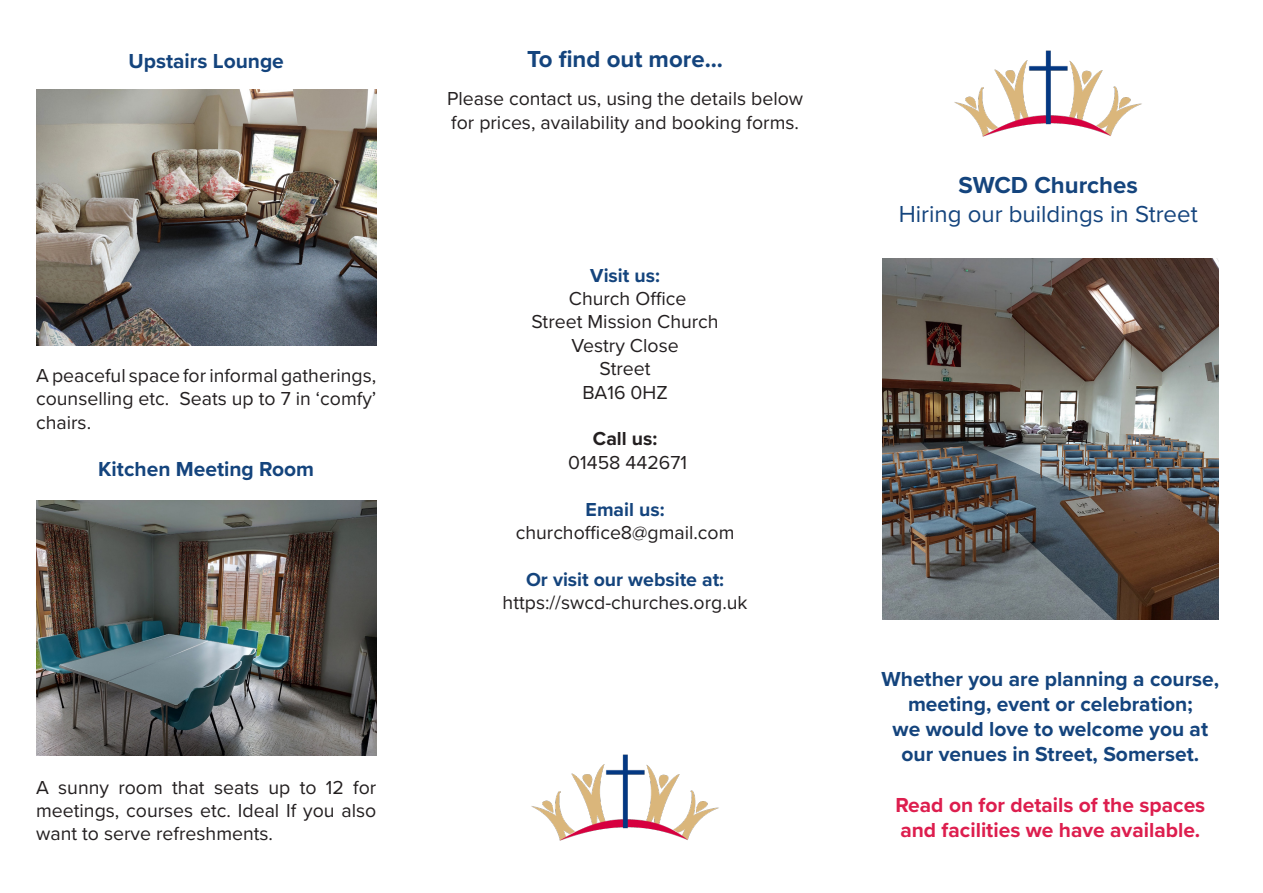
<style>
.page{position:relative;width:1263px;height:893px;background:#fff}
.page>*{position:absolute;margin:0;border:0;box-sizing:border-box;transform-origin:0 0}
.t1{font:700 24px "Proxima Nova";color:#14447d}
.t2{font:24px "Proxima Nova";color:#14447d}
.t3{font:700 21px/25.2px "Proxima Nova";color:#14447d;text-align:center}
.t4{font:700 21px/25.2px "Proxima Nova";color:#dd1e4e}
.t5{font:19.5px/23.4px "Proxima Nova";color:#231f20;text-align:justify}
.t6{font:700 19.5px "Proxima Nova";color:#14447d}
.t7{font:700 19.5px "Proxima Nova";color:#231f20}
</style>
<div class="page">
<img style="left:954px;top:50px;width:188px;height:87px">
<img style="left:882px;top:258px;width:336px;height:362px">
<img style="left:36px;top:90px;width:340px;height:255px">
<img style="left:36px;top:500px;width:340px;height:255px">
<img style="left:531px;top:754px;width:188px;height:87px">
<p class="t3" style="left:129px;top:48px;width:157px">Upstairs Lounge</p>
<p class="t5" style="left:36px;top:363px;width:342px">A peaceful space for informal gatherings, counselling etc. Seats up to 7 in ‘comfy’ chairs.</p>
<p class="t3" style="left:98px;top:456px;width:217px">Kitchen Meeting Room</p>
<p class="t5" style="left:36px;top:775px;width:342px">A sunny room that seats up to 12 for meetings, courses etc. Ideal If you also want to serve refreshments.</p>
<p class="t1" style="left:527px;top:41px;width:197px">To find out more...</p>
<p class="t5" style="left:447px;top:86px;width:358px">Please contact us, using the details below for prices, availability and booking forms.</p>
<p class="t6" style="left:590px;top:261px;width:71px">Visit us:</p>
<p class="t5" style="left:569px;top:286px;width:119px">Church Office</p>
<p class="t5" style="left:531px;top:309px;width:189px">Street Mission Church</p>
<p class="t5" style="left:571px;top:333px;width:109px">Vestry Close</p>
<p class="t5" style="left:582px;top:356px;width:87px;text-align:center">Street<br>BA16 0HZ</p>
<p class="t7" style="left:593px;top:424px;width:66px">Call us:</p>
<p class="t5" style="left:568px;top:450px;width:120px">01458 442671</p>
<p class="t6" style="left:586px;top:495px;width:80px">Email us:</p>
<p class="t5" style="left:516px;top:520px;width:220px">churchoffice8@gmail.com</p>
<p class="t6" style="left:526px;top:565px;width:200px">Or visit our website at:</p>
<p class="t5" style="left:503px;top:590px;width:247px">https://swcd-churches.org.uk</p>
<p class="t1" style="left:958px;top:167px;width:181px">SWCD Churches</p>
<p class="t2" style="left:899px;top:196px;width:300px">Hiring our buildings in Street</p>
<p class="t3" style="left:881px;top:666px;width:339px">Whether you are planning a course, meeting, event or celebration;</p>
<p class="t3" style="left:892px;top:716px;width:317px">we would love to welcome you at our venues in Street, Somerset.</p>
<p class="t4" style="left:895px;top:792px;width:311px">Read on for details of the spaces and facilities we have available.</p>
</div>
